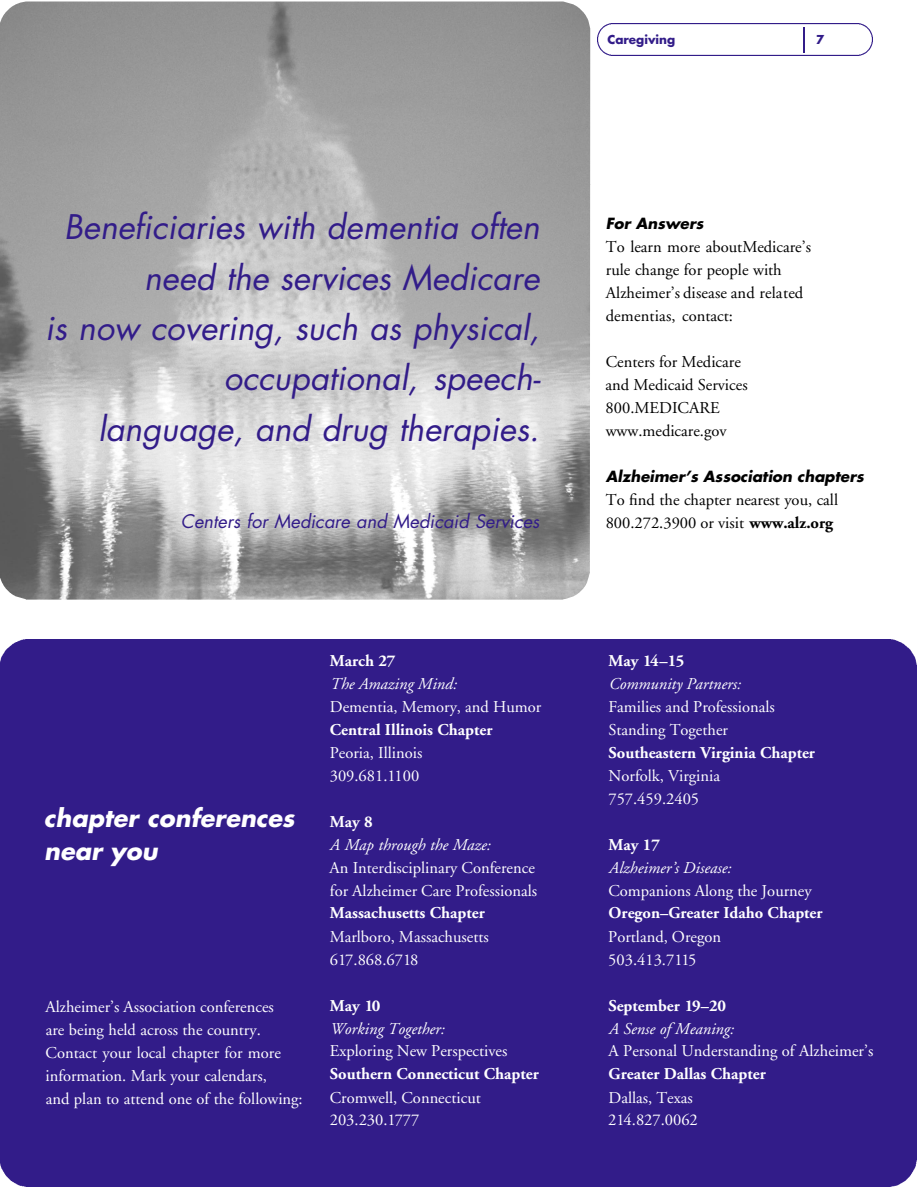
<style>
.page{position:relative;width:918px;height:1188px;background:#fff}
.page>*{position:absolute;margin:0;border:0;box-sizing:border-box;transform-origin:0 0}
.t1{font:italic 33px/50.6px "Futura";color:#321c89;text-align:right}
.t2{font:italic 700 24px/33px "Futura";color:#fff}
.t3{font:italic 18.3px "Futura";color:#321c89}
.t4{font:16.5px/22.8px "Adobe Garamond";color:#fff}
.t5{font:16.5px/23px "Adobe Garamond";color:#000}
.t6{font:700 16.5px "Adobe Garamond";color:#fff}
.t7{font:italic 16.5px "Adobe Garamond";color:#fff}
.t8{font:italic 700 15px "Futura";color:#000}
.t9{font:700 12px "Futura";color:#321c89}
.s1{font-weight:700}
</style>
<div class="page">
<div style="left:0;top:640px;width:917px;height:547px;background:#321c89"></div>
<img style="left:0;top:2px;width:590px;height:598px">
<img style="left:597px;top:24px;width:276px;height:32px">
<svg style="left:803px;top:27px;width:1px;height:25px"></svg>
<p class="t9" style="left:607px;top:34px;width:69px">Caregiving</p>
<p class="t9" style="left:816px;top:34px;width:10px">7</p>
<h1 class="t1" style="left:45px;top:204px;width:497px">Beneficiaries with dementia often need the services Medicare<br>is now covering, such as physical, occupational, speech-<br>language, and drug therapies.</h1>
<p class="t3" style="left:181px;top:513px;width:360px">Centers for Medicare and Medicaid Services</p>
<h2 class="t2" style="left:44px;top:803px;width:252px">chapter conferences near you</h2>
<p class="t4" style="left:45px;top:997px;width:259px">Alzheimer’s Association conferences<br>are being held across the country.<br>Contact your local chapter for more information. Mark your calendars,<br>and plan to attend one of the following:</p>
<p class="t6" style="left:330px;top:654px;width:67px">March 27</p>
<p class="t7" style="left:330px;top:677px;width:128px">The Amazing Mind:</p>
<p class="t4" style="left:330px;top:697px;width:213px">Dementia, Memory, and Humor</p>
<p class="t6" style="left:330px;top:723px;width:164px">Central Illinois Chapter</p>
<p class="t4" style="left:330px;top:742px;width:94px;line-height:23.2px">Peoria, Illinois<br>309.681.1100</p>
<p class="t6" style="left:330px;top:815px;width:44px">May 8</p>
<p class="t7" style="left:330px;top:838px;width:162px">A Map through the Maze:</p>
<p class="t4" style="left:330px;top:858px;width:209px">An Interdisciplinary Conference for Alzheimer Care Professionals</p>
<p class="t6" style="left:330px;top:906px;width:157px">Massachusetts Chapter</p>
<p class="t4" style="left:330px;top:927px;width:161px">Marlboro, Massachusetts<br>617.868.6718</p>
<p class="t6" style="left:330px;top:999px;width:52px">May 10</p>
<p class="t7" style="left:330px;top:1022px;width:116px">Working Together:</p>
<p class="t4" style="left:330px;top:1041px;width:179px">Exploring New Perspectives</p>
<p class="t6" style="left:330px;top:1067px;width:210px">Southern Connecticut Chapter</p>
<p class="t4" style="left:330px;top:1087px;width:153px">Cromwell, Connecticut<br>203.230.1777</p>
<p class="t8" style="left:606px;top:216px;width:99px">For Answers</p>
<p class="t5" style="left:606px;top:236px;width:207px">To learn more aboutMedicare’s rule change for people with<br>Alzheimer’s d i s e a s e and related d e m e n t i a s , contact:</p>
<p class="t5" style="left:606px;top:352px;width:144px">Centers for Medicare and Medicaid Services<br>800.MEDICARE www.medicare.gov</p>
<p class="t8" style="left:606px;top:469px;width:260px">Alzheimer’s Association chapters</p>
<p class="t5" style="left:606px;top:490px;width:234px">To find the chapter nearest you, call<br>800.272.3900 or visit <span class="s1">www.alz.org</span></p>
<p class="t6" style="left:608px;top:654px;width:77px">May 14–15</p>
<p class="t7" style="left:609px;top:677px;width:134px">Community Partners:</p>
<p class="t4" style="left:608px;top:697px;width:168px">Families and Professionals<br>Standing Together</p>
<p class="t6" style="left:609px;top:746px;width:208px">Southeastern Virginia Chapter</p>
<p class="t4" style="left:608px;top:766px;width:113px">Norfolk, Virginia<br>757.459.2405</p>
<p class="t6" style="left:608px;top:838px;width:53px">May 17</p>
<p class="t7" style="left:609px;top:861px;width:124px">Alzheimer’s Disease:</p>
<p class="t4" style="left:608px;top:880px;width:205px">Companions Along the Journey</p>
<p class="t6" style="left:609px;top:906px;width:216px">Oregon–Greater Idaho Chapter</p>
<p class="t4" style="left:608px;top:927px;width:114px">Portland, Oregon<br>503.413.7115</p>
<p class="t6" style="left:608px;top:999px;width:119px">September 19–20</p>
<p class="t7" style="left:608px;top:1022px;width:127px">A Sense of Meaning:</p>
<p class="t4" style="left:608px;top:1041px;width:266px">A Personal Understanding of Alzheimer’s</p>
<p class="t6" style="left:609px;top:1067px;width:159px">Greater Dallas Chapter</p>
<p class="t4" style="left:608px;top:1087px;width:91px">Dallas, Texas<br>214.827.0062</p>
</div>
